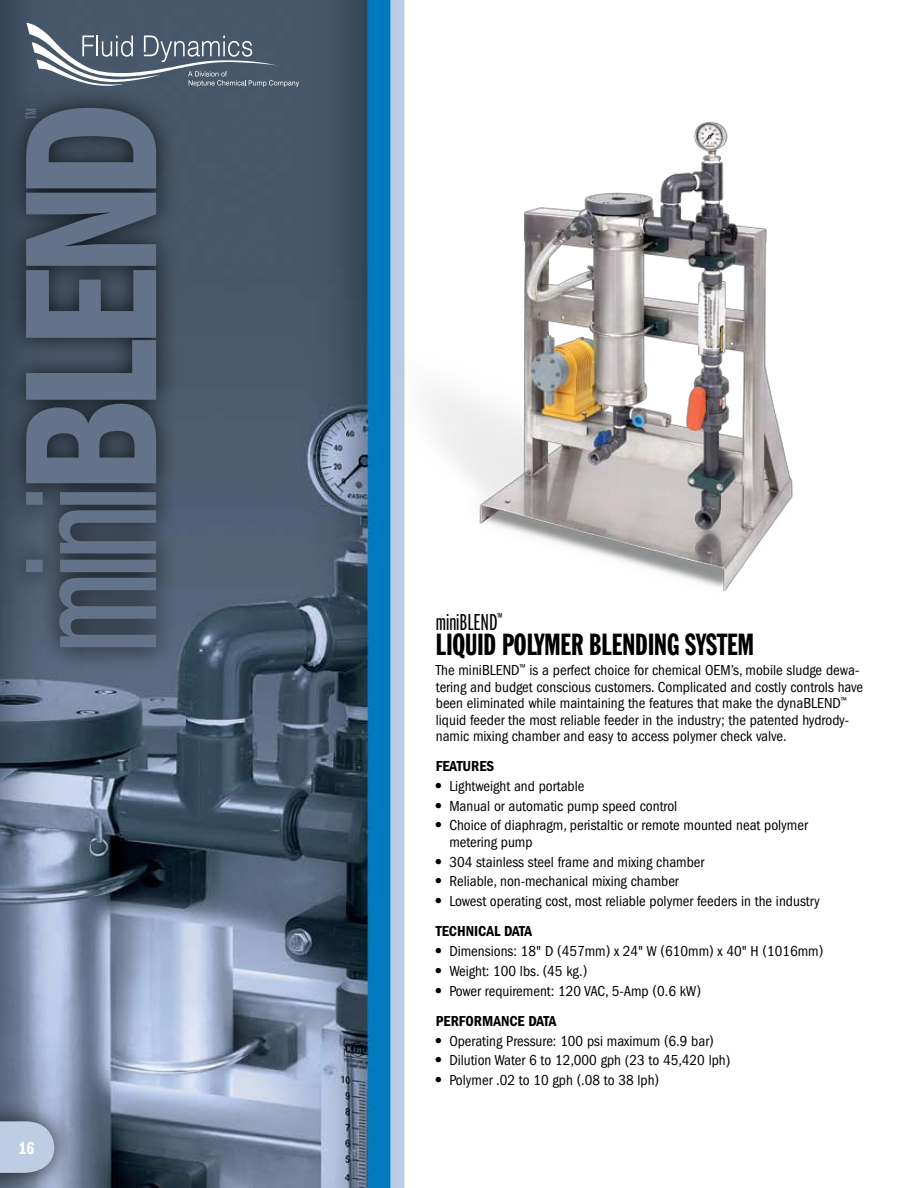
<style>
.page{position:relative;width:918px;height:1188px;background:#fff}
.page>*{position:absolute;margin:0;border:0;box-sizing:border-box;transform-origin:0 0}
.t1{font:195px "Franklin Gothic Demi Cmpr";letter-spacing:-.045em;color:#63748a}
.t2{font:30px "Franklin Gothic Extra Cond";color:#000}
.t3{font:24px "Franklin Gothic Book X Cmpr";color:#000}
.t4{font:18px "Franklin Gothic Demi Cmpr";color:#fff}
.t5{font:15.75px "Franklin Gothic Book X Cmpr";color:#63748a}
.t6{font:condensed 15px/16.5px "Franklin Gothic";color:#000}
.t7{font:600 condensed 15px "Franklin Gothic";color:#000}
.s1{font-family:"Franklin Gothic Book X Cmpr"}
.s2{font-family:"Univers";font-stretch:normal}
.s3{font-weight:600}
</style>
<div class="page">
<img style="left:0;top:0;width:405px;height:1188px">
<div style="left:2px;top:84px;width:332px;height:769px;background:#000;opacity:.75"></div>
<svg style="left:26px;top:23px;width:273px;height:65px;background:#627080"></svg>
<img style="left:324px;top:110px;width:469px;height:489px">
<div style="left:0;top:1098px;width:86px;height:90px;background:#000;opacity:.75"></div>
<svg style="left:0;top:1121px;width:54px;height:52px;background:#b4c4db"></svg>
<h1 class="t1" style="left:-16px;top:654px;width:554px;rotate:-90deg"><span class="s1">mini</span>BLEND</h1>
<p class="t5" style="left:23px;top:119px;width:12px;rotate:-90deg">TM</p>
<p class="t4" style="left:19px;top:1138px;width:17px">16</p>
<h3 class="t3" style="left:436px;top:610px;width:68px">miniBLEND<sup>™</sup></h3>
<h2 class="t2" style="left:436px;top:629px;width:11px">LIQUID</h2>
<h2 class="t2" style="left:502px;top:629px;width:122px">POLYMER BLENDIN</h2>
<h2 class="t2" style="left:667px;top:629px;width:88px">G SYSTE M</h2>
<p class="t6" style="left:436px;top:662px;width:429px">The miniBLEND<sup>™</sup> is a perfect choice for chemical OEM’s, mobile sludge dewa&shy;tering and budget conscious customers. Complicated and costly controls have been eliminated while maintaining the features that make the dynaBLEND<sup>™ </sup>liquid feeder the most reliable feeder in the industry; the patented hydrody&shy;namic mixing chamber and easy to access polymer check valve.</p>
<p class="t7" style="left:436px;top:758px;width:44px">FEATURES</p>
<p class="t6" style="left:436px;top:778px;width:150px"><span class="s2">•</span> Lightweight and portable</p>
<p class="t6" style="left:436px;top:798px;width:243px"><span class="s2">•</span> Manual or automatic pump speed control</p>
<p class="t6" style="left:449px;top:817px;width:360px;text-indent:-14px"><span class="s2">•</span> Choice of diaphragm, peristaltic or remote mounted neat polymer metering pump</p>
<p class="t6" style="left:436px;top:854px;width:270px"><span class="s2">•</span> 304 stainless steel frame and mixing chamber</p>
<p class="t6" style="left:436px;top:873px;width:244px"><span class="s2">•</span> Reliable, non-mechanical mixing chamber</p>
<p class="t6" style="left:436px;top:886px;width:386px;line-height:30.3px"><span class="s2">•</span> Lowest operating cost, most reliable polymer feeders in the industry<br><span class="s3">TECHNICAL DATA</span></p>
<p class="t6" style="left:436px;top:943px;width:389px"><span class="s2">•</span> Dimensions: 18" D (457mm) x 24" W (610mm) x 40" H (1016mm)</p>
<p class="t6" style="left:436px;top:963px;width:153px"><span class="s2">•</span> Weight: 100 lbs. (45 kg.)</p>
<p class="t6" style="left:436px;top:976px;width:267px;line-height:30.3px"><span class="s2">•</span> Power requirement: 120 VAC, 5-Amp (0.6 kW)<br><span class="s3">PERFORMA</span></p>
<p class="t7" style="left:501px;top:1012px;width:44px">NCE DATA</p>
<p class="t6" style="left:436px;top:1033px;width:279px"><span class="s2">•</span> Operating Pressure: 100 psi maximum (6.9 bar)</p>
<p class="t6" style="left:436px;top:1052px;width:296px"><span class="s2">•</span> Dilution Water 6 to 12,000 gph (23 to 45,420 lph)</p>
<p class="t6" style="left:436px;top:1072px;width:225px"><span class="s2">•</span> Polymer .02 to 10 gph (.08 to 38 lph)</p>
</div>
